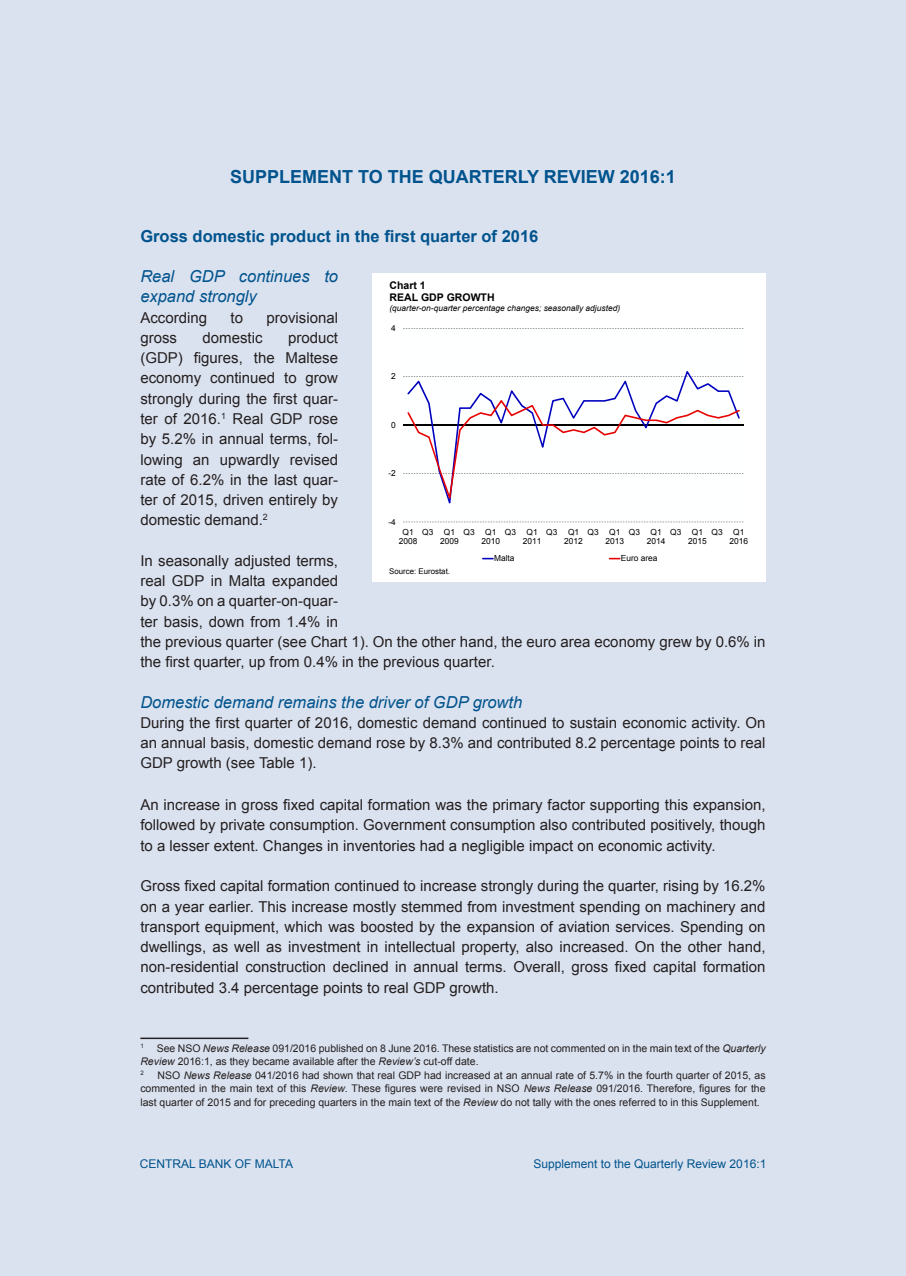
<style>
.page{position:relative;width:906px;height:1276px;background:#dbe2ef}
.page>*{position:absolute;margin:0;border:0;box-sizing:border-box;transform-origin:0 0}
.QR_Main_Title{font:700 18px "Arial";color:#00538d}
.QR_Subhead_Level_2{font:italic 16.5px/20.2px "Arial";color:#00538d}
.QR_Subhead_Level_1{font:700 16.5px "Arial";color:#00538d}
.QR_Normal_Text{font:15px/20.2px "Arial";color:#231f20;text-align:justify}
.t1{font:12px "Arial";color:#00538d}
.AR_Footnote{font:10.5px/13.5px "Arial";color:#231f20}
.t2{font:700 10.5px/12.1px "Arial";color:#000}
.t3{font:8.4px/9.6px "Arial";color:#000;text-align:center}
.t4{font:italic 8.4px "Arial";color:#000}
.t5{font:7.8px "Arial";letter-spacing:.005em;color:#000}
.AR_Footnote-2{font:6.15px "Arial";color:#231f20}
.s1{font-style:italic}
</style>
<div class="page">
<hr style="left:140px;top:1037px;width:108px;height:2px;background:#231f20">
<div style="left:372px;top:273px;width:393px;height:308px;background:#fff"></div>
<svg style="left:403px;top:328px;width:340px;height:194px"></svg>
<hr style="left:403px;top:424px;width:341px;height:1px;background:#000">
<svg style="left:407px;top:371px;width:333px;height:132px"></svg>
<svg style="left:482px;top:558px;width:12px;height:1px"></svg>
<p class="QR_Main_Title" style="left:230px;top:165px;width:447px">SUPPLEMENT TO THE QUARTERLY REVIEW 2016:1</p>
<p class="QR_Subhead_Level_1" style="left:140px;top:225px;width:399px">Gross domestic product in the first quarter of 2016</p>
<p class="QR_Subhead_Level_2" style="left:140px;top:266px;width:199px">Real GDP continues to expand strongly</p>
<p class="QR_Normal_Text" style="left:140px;top:307px;width:68px">According</p>
<p class="QR_Normal_Text" style="left:230px;top:307px;width:14px">to</p>
<p class="QR_Normal_Text" style="left:266px;top:307px;width:73px">provisional</p>
<p class="QR_Normal_Text" style="left:140px;top:328px;width:38px">gross</p>
<p class="QR_Normal_Text" style="left:202px;top:328px;width:62px">domestic</p>
<p class="t2" style="left:389px;top:279px;width:107px">Chart 1<br>REAL GDP GROWTH</p>
<p class="t4" style="left:389px;top:302px;width:232px">(quarter-on-quarter percentage changes; seasonally adjusted)</p>
<p class="t3" style="left:391px;top:323px;width:6px">4</p>
<p class="QR_Normal_Text" style="left:140px;top:328px;width:199px;text-indent:148px">product (GDP) figures, the Maltese economy continued to grow strongly during the first quar&shy;ter of 2016.<sup>1</sup> Real GDP rose by 5.2% in annual terms, fol&shy;lowing an upwardly revised rate of 6.2% in the last quar&shy;ter of 2015, driven entirely by domestic demand.<sup>2</sup></p>
<p class="QR_Normal_Text" style="left:140px;top:550px;width:627px;text-align:left">In seasonally adjusted terms,<br>real GDP in Malta expanded<br>by 0.3% on a quarter-on-quar-<br>ter basis, down from 1.4% in<br>the previous quarter (see Chart 1). On the other hand, the euro area economy grew by 0.6% in the first quarter, up from 0.4% in the previous quarter.</p>
<p class="QR_Subhead_Level_2" style="left:140px;top:692px;width:383px">Domestic demand remains the driver of GDP growth</p>
<p class="QR_Normal_Text" style="left:140px;top:712px;width:627px">During the first quarter of 2016, domestic demand continued to sustain economic activity. On an annual basis, domestic demand rose by 8.3% and contributed 8.2 percentage points to real GDP growth (see Table 1).</p>
<p class="QR_Normal_Text" style="left:140px;top:795px;width:627px">An increase in gross fixed capital formation was the primary factor supporting this expansion, followed by private consumption. Government consumption also contributed positively, though to a lesser extent. Changes in inventories had a negligible impact on economic activity.</p>
<p class="QR_Normal_Text" style="left:140px;top:876px;width:627px">Gross fixed capital formation continued to increase strongly during the quarter, rising by 16.2% on a year earlier. This increase mostly stemmed from investment spending on machinery and transport equipment, which was boosted by the expansion of aviation services. Spending on dwellings, as well as investment in intellectual property, also increased. On the other hand, non-residential construction declined in annual terms. Overall, gross fixed capital formation contributed 3.4 percentage points to real GDP growth.</p>
<p class="t3" style="left:391px;top:372px;width:6px">2</p>
<p class="t3" style="left:391px;top:420px;width:6px">0</p>
<p class="t3" style="left:388px;top:468px;width:9px">-2</p>
<p class="t3" style="left:388px;top:517px;width:9px">-4</p>
<p class="t3" style="left:399px;top:527px;width:20px">Q1<br>2008</p>
<p class="t3" style="left:422px;top:527px;width:13px">Q3</p>
<p class="t3" style="left:440px;top:527px;width:20px">Q1<br>2009</p>
<p class="t3" style="left:463px;top:527px;width:13px">Q3</p>
<p class="t3" style="left:481px;top:527px;width:20px">Q1<br>2010</p>
<p class="t3" style="left:505px;top:527px;width:13px">Q3</p>
<p class="t3" style="left:523px;top:527px;width:20px">Q1<br>2011</p>
<p class="t3" style="left:546px;top:527px;width:13px">Q3</p>
<p class="t3" style="left:564px;top:527px;width:20px">Q1<br>2012</p>
<p class="t3" style="left:587px;top:527px;width:13px">Q3</p>
<p class="t3" style="left:605px;top:527px;width:20px">Q1<br>2013</p>
<p class="t3" style="left:629px;top:527px;width:13px">Q3</p>
<p class="t3" style="left:647px;top:527px;width:20px">Q1<br>2014</p>
<p class="t3" style="left:670px;top:527px;width:13px">Q3</p>
<p class="t3" style="left:688px;top:527px;width:20px">Q1<br>2015</p>
<p class="t3" style="left:711px;top:527px;width:13px">Q3</p>
<p class="t3" style="left:729px;top:527px;width:20px">Q1<br>2016</p>
<p class="t3" style="left:494px;top:554px;width:22px">Malta</p>
<p class="t3" style="left:621px;top:554px;width:38px">Euro area</p>
<p class="t5" style="left:389px;top:566px;width:62px">Source: Eurostat.</p>
<p class="AR_Footnote" style="left:140px;top:1041px;width:627px"><sup>1</sup> See NSO <span class="s1">News Release</span> 091/2016 published on 8 June 2016. These statistics are not commented on in the main text of the <span class="s1">Quarterly<br>Review</span> 2016:1, as they became available after the <span class="s1">Review’s</span> cut-off date.</p>
<p class="AR_Footnote-2" style="left:140px;top:1069px;width:5px">2</p>
<p class="AR_Footnote" style="left:140px;top:1068px;width:627px;text-align:justify;text-indent:17px">NSO <span class="s1">News Release</span> 041/2016 had shown that real GDP had increased at an annual rate of 5.7% in the fourth quarter of 2015, as commented in the main text of this <span class="s1">Review</span>. These figures were revised in NSO <span class="s1">News Release</span> 091/2016. Therefore, figures for the last quarter of 2015 and for preceding quarters in the main text of the <span class="s1">Review</span> do not tally with the ones referred to in this Supplement.</p>
<p class="t1" style="left:140px;top:1155px;width:155px">CENTRAL BANK OF MALTA</p>
<p class="t1" style="left:533px;top:1155px;width:234px">Supplement to the Quarterly Review 2016:1</p>
</div>
